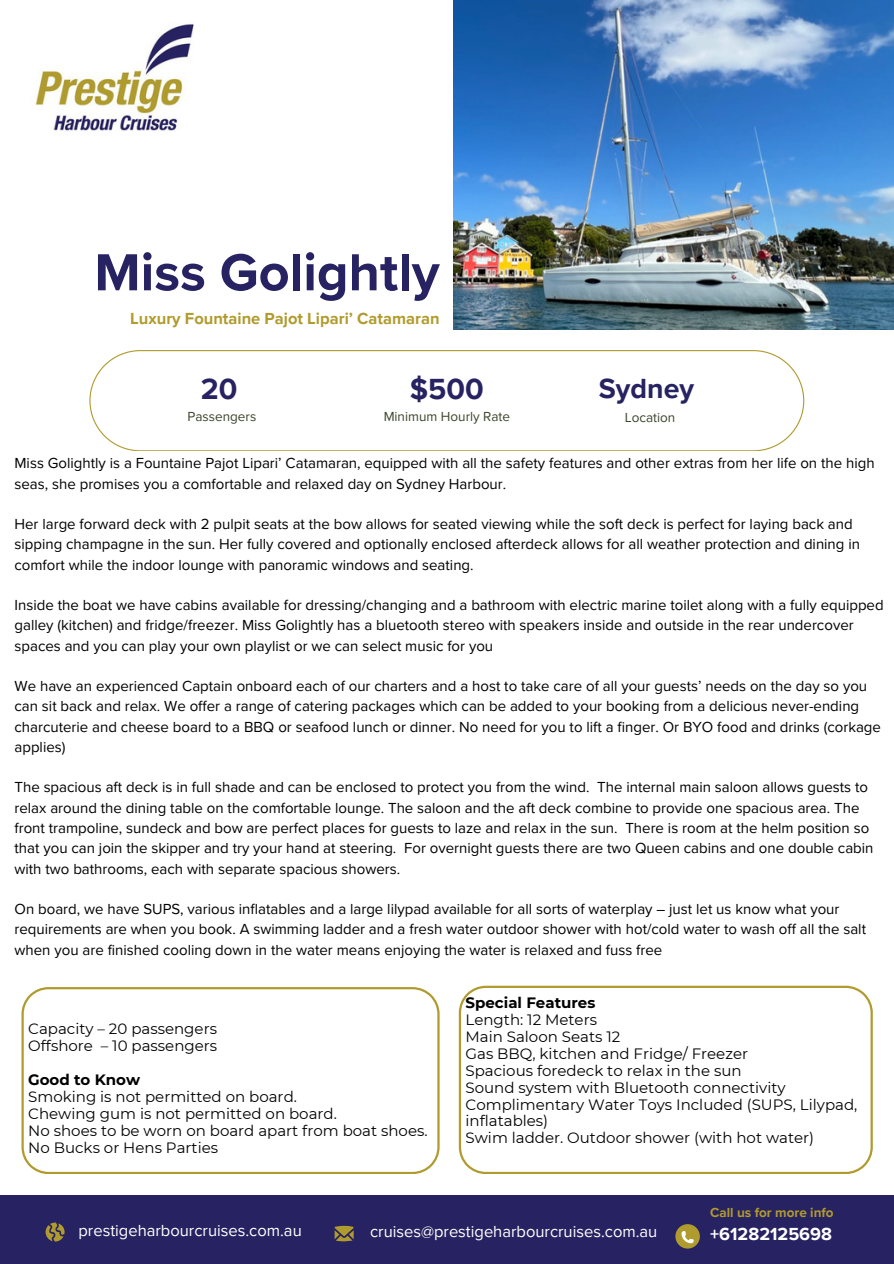
<style>
.page{position:relative;width:894px;height:1264px;background:#fff}
.page>*{position:absolute;margin:0;border:0;box-sizing:border-box;transform-origin:0 0}
.t1{font:700 54px "Proxima Nova";color:#272261}
.t2{font:700 30px "Proxima Nova";color:#272261}
.t3{font:700 28.5px "Proxima Nova";color:#272261}
.t4{font:700 18px "Proxima Nova";color:#fff}
.t5{font:16.5px "Proxima Nova";color:#fff}
.t6{font:700 16.5px "Proxima Nova";color:#b09b2e}
.t7{font:15px/20.2px "Proxima Nova";color:#000}
.t8{font:15px/17px "Montserrat";color:#000}
.t9{font:13.5px "Proxima Nova";color:#3c442b}
.t10{font:700 13.5px "Proxima Nova";color:#b09b2e}
.s1{font-weight:700}
</style>
<div class="page">
<div style="left:0;top:1195px;width:893px;height:68px;background:#272261"></div>
<svg style="left:46px;top:1222px;width:19px;height:19px"></svg>
<svg style="left:334px;top:1225px;width:19px;height:16px"></svg>
<svg style="left:89px;top:350px;width:715px;height:101px"></svg>
<svg style="left:675px;top:1224px;width:24px;height:24px"></svg>
<svg style="left:681px;top:1230px;width:12px;height:13px"></svg>
<img style="left:35px;top:24px;width:159px;height:107px">
<svg style="left:458px;top:985px;width:414px;height:188px"></svg>
<svg style="left:21px;top:987px;width:418px;height:186px"></svg>
<img style="left:454px;top:0;width:439px;height:330px">
<h4 class="t1" style="left:94px;top:240px;width:346px">Miss Golightly</h4>
<h4 class="t6" style="left:130px;top:308px;width:311px">Luxury Fountaine Pajot Lipari’ Catamaran</h4>
<h4 class="t2" style="left:201px;top:372px;width:38px">20</h4>
<h4 class="t2" style="left:409px;top:371px;width:75px">$500</h4>
<h4 class="t3" style="left:598px;top:371px;width:97px">Sydney</h4>
<p class="t9" style="left:624px;top:410px;width:52px">Location</p>
<h4 class="t9" style="left:187px;top:408px;width:70px">Passengers</h4>
<h4 class="t9" style="left:383px;top:408px;width:128px">Minimum Hourly Rate</h4>
<p class="t7" style="left:15px;top:453px;width:861px">Miss Golightly is a Fountaine Pajot Lipari’ Catamaran, equipped with all the safety features and other extras from her life on the high seas, she promises you a comfortable and relaxed day on Sydney Harbour.</p>
<h3 class="t7" style="left:15px;top:514px;width:846px">Her large forward deck with 2 pulpit seats at the bow allows for seated viewing while the soft deck is perfect for laying back and sipping champagne in the sun. Her fully covered and optionally enclosed afterdeck allows for all weather protection and dining in comfort while the indoor lounge with panoramic windows and seating.</h3>
<p class="t7" style="left:15px;top:595px;width:870px">Inside the boat we have cabins available for dressing/changing and a bathroom with electric marine toilet along with a fully equipped galley (kitchen) and fridge/freezer. Miss Golightly has a bluetooth stereo with speakers inside and outside in the rear undercover spaces and you can play your own playlist or we can select music for you</p>
<p class="t7" style="left:15px;top:676px;width:867px">We have an experienced Captain onboard each of our charters and a host to take care of all your guests’ needs on the day so you can sit back and relax. We offer a range of catering packages which can be added to your booking from a delicious never-ending charcuterie and cheese board to a BBQ or seafood lunch or dinner. No need for you to lift a finger. Or BYO food and drinks (corkage applies)</p>
<p class="t7" style="left:15px;top:777px;width:860px">The spacious aft deck is in full shade and can be enclosed to protect you from the wind. The internal main saloon allows guests to relax around the dining table on the comfortable lounge. The saloon and the aft deck combine to provide one spacious area. The front trampoline, sundeck and bow are perfect places for guests to laze and relax in the sun. There is room at the helm position so that you can join the skipper and try your hand at steering. For overnight guests there are two Queen cabins and one double cabin with two bathrooms, each with separate spacious showers.</p>
<p class="t7" style="left:15px;top:899px;width:852px">On board, we have SUPS, various inflatables and a large lilypad available for all sorts of waterplay – just let us know what your requirements are when you book. A swimming ladder and a fresh water outdoor shower with hot/cold water to wash off all the salt when you are finished cooling down in the water means enjoying the water is relaxed and fuss free</p>
<h2 class="t8" style="left:465px;top:994px;width:393px"><span class="s1">Special Features<br></span>Length: 12 Meters<br>Main Saloon Seats 12<br>Gas BBQ, kitchen and Fridge/ Freezer<br>Spacious foredeck to relax in the sun<br>Sound system with Bluetooth connectivity<br>Complimentary Water Toys Included (SUPS, Lilypad, inflatables)<br>Swim ladder. Outdoor shower (with hot water)</h2>
<p class="t8" style="left:28px;top:1020px;width:190px">Capacity – 20 passengers<br>Offshore – 10 passengers</p>
<p class="t8" style="left:28px;top:1071px;width:401px"><span class="s1">Good to Know<br></span>Smoking is not permitted on board.<br>Chewing gum is not permitted on board.<br>No shoes to be worn on board apart from boat shoes.<br>No Bucks or Hens Parties</p>
<h4 class="t10" style="left:710px;top:1204px;width:125px">Call us for more info</h4>
<h4 class="t5" style="left:78px;top:1220px;width:225px">prestigeharbourcruises.com.au</h4>
<h4 class="t5" style="left:370px;top:1221px;width:289px">cruises@prestigeharbourcruises.com.au</h4>
<h4 class="t4" style="left:710px;top:1223px;width:123px">+61282125698</h4>
</div>
